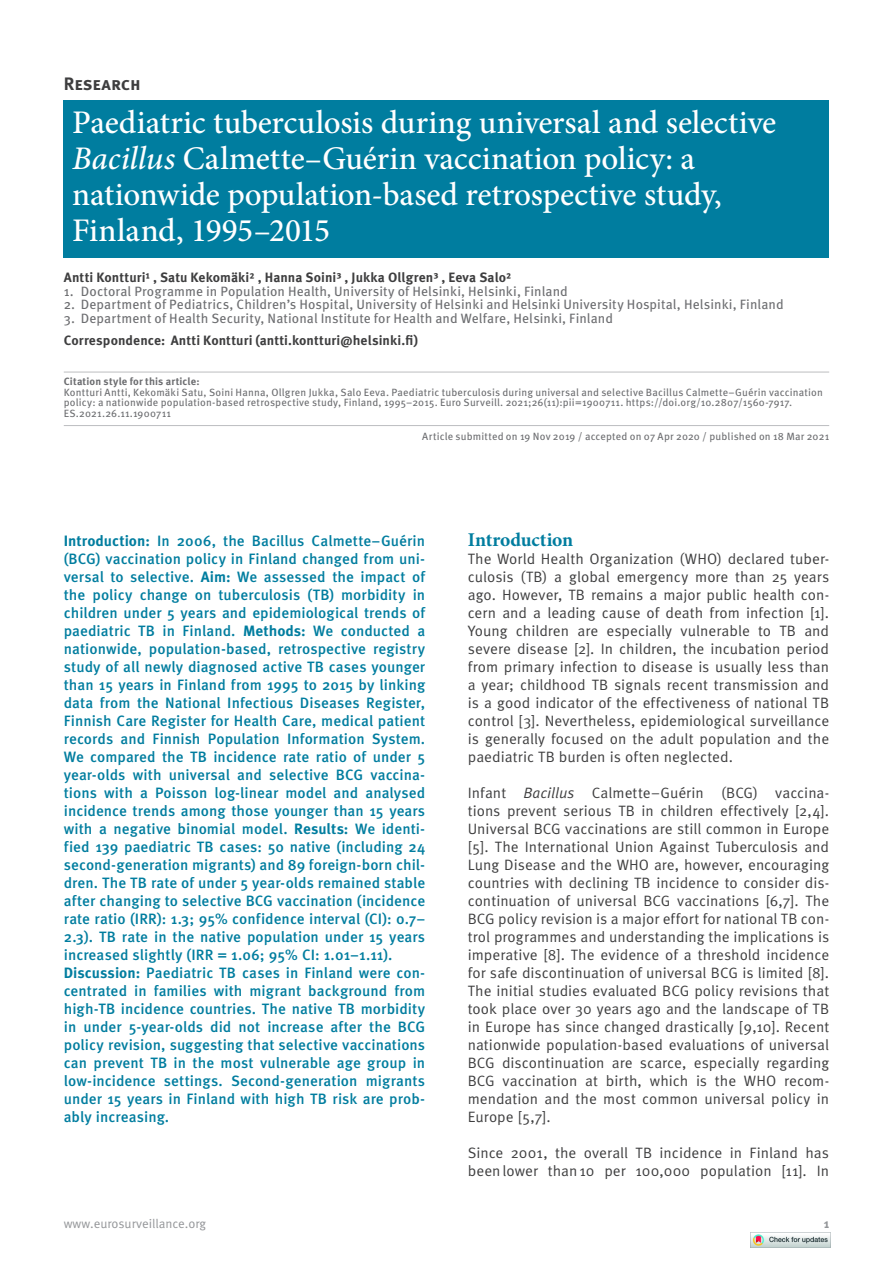
<style>
.page{position:relative;width:893px;height:1263px;background:#fff}
.page>*{position:absolute;margin:0;border:0;box-sizing:border-box;transform-origin:0 0}
.t1{font:500 33px/36px "Minion Pro";letter-spacing:-.005em;color:#fff}
.t2{font:700 19.5px "Minion Pro";letter-spacing:-.005em;color:#007d9f}
.t3{font:700 18px "Meta Pro";letter-spacing:-.005em;color:#3e3e3f}
.t4{font:500 15px/18px "Meta Pro";letter-spacing:.005em;color:#007d9f}
.t5{font:15px/18px "Meta Pro";color:#3e3e3f;text-align:justify}
.t6{font:13.5px "Meta Pro";letter-spacing:.01em;color:#6c6d70}
.t7{font:700 13.5px "Meta Pro";letter-spacing:.005em;color:#3e3e3f}
.t8{font:12.75px "Meta Pro";color:#939598}
.t9{font:700 12.75px "Meta Pro";color:#939598}
.t10{font:10.5px/10.5px "Meta Pro";letter-spacing:.015em;color:#6c6d70}
.t11{font:700 10.5px "Meta Pro";letter-spacing:.015em;color:#6c6d70}
.s1{font-style:italic}
.s2{font-weight:700}
</style>
<div class="page">
<hr style="left:64px;top:372px;width:765px;height:1px;background:#bcbdc0">
<hr style="left:64px;top:425px;width:765px;height:1px;background:#bcbdc0">
<div style="left:64px;top:100px;width:765px;height:158px;background:#007d9f"></div>
<img style="left:750px;top:1232px;width:80px;height:16px">
<p class="t3" style="left:64px;top:72px;width:79px">Research</p>
<h1 class="t1" style="left:72px;top:104px;width:706px">Paediatric tuberculosis during universal and selective <span class="s1">Bacillus</span> Calmette–Guérin vaccination policy: a nationwide population-based retrospective study, Finland, 1995–2015</h1>
<p class="t7" style="left:64px;top:269px;width:449px">Antti Kontturi¹ , Satu Kekomäki² , Hanna Soini³ , Jukka Ollgren³ , Eeva Salo²</p>
<p class="t6" style="left:64px;top:283px;width:506px">1. Doctoral Programme in Population Health, University of Helsinki, Helsinki, Finland</p>
<p class="t6" style="left:64px;top:296px;width:721px">2. Department of Pediatrics, Children’s Hospital, University of Helsinki and Helsinki University Hospital, Helsinki, Finland</p>
<p class="t6" style="left:64px;top:310px;width:551px">3. Department of Health Security, National Institute for Health and Welfare, Helsinki, Finland</p>
<p class="t7" style="left:64px;top:332px;width:356px">Correspondence: Antti Kontturi (antti.kontturi@helsinki.fi)</p>
<p class="t11" style="left:64px;top:375px;width:137px">Citation style for this article:</p>
<p class="t10" style="left:64px;top:387px;width:761px">Kontturi Antti, Kekomäki Satu, Soini Hanna, Ollgren Jukka, Salo Eeva. Paediatric tuberculosis during universal and selective Bacillus Calmette–Guérin vaccination policy: a nationwide population-based retrospective study, Finland, 1995–2015. Euro Surveill. 2021;26(11):pii=1900711. https://doi.org/10.2807/1560-7917.<br>ES.2021.26.11.1900711</p>
<p class="t10" style="left:422px;top:431px;width:408px">Article submitted on 19 Nov 2019 / accepted on 07 Apr 2020 / published on 18 Mar 2021</p>
<p class="t4" style="left:64px;top:532px;width:363px"><span class="s2">Introduction:</span> In 2006, the Bacillus Calmette–Guérin (BCG) vaccination policy in Finland changed from uni&shy;versal to selective. <span class="s2">Aim:</span> We assessed the impact of the policy change on tuberculosis (TB) morbidity in children under 5 years and epidemiological trends of paediatric TB in Finland. <span class="s2">Methods:</span> We conducted a nationwide, population-based, retrospective registry study of all newly diagnosed active TB cases younger than 15 years in Finland from 1995 to 2015 by linking data from the National Infectious Diseases Register, Finnish Care Register for Health Care, medical patient records and Finnish Population Information System.<br>We compared the TB incidence rate ratio of under 5 year-olds with universal and selective BCG vaccina&shy;tions with a Poisson log-linear model and analysed incidence trends among those younger than 15 years with a negative binomial model. <span class="s2">Results:</span> We identi&shy;fied 139 paediatric TB cases: 50 native (including 24 second-generation migrants) and 89 foreign-born chil&shy;dren. The TB rate of under 5 year-olds remained stable after changing to selective BCG vaccination (incidence rate ratio (IRR): 1.3; 95% confidence interval (CI): 0.7– 2.3). TB rate in the native population under 15 years increased slightly (IRR = 1.06; 95% CI: 1.01–1.11).<br><span class="s2">Discussion:</span> Paediatric TB cases in Finland were con&shy;centrated in families with migrant background from high-TB incidence countries. The native TB morbidity in under 5-year-olds did not increase after the BCG policy revision, suggesting that selective vaccinations can prevent TB in the most vulnerable age group in low-incidence settings. Second-generation migrants under 15 years in Finland with high TB risk are prob&shy;ably increasing.</p>
<h2 class="t2" style="left:468px;top:526px;width:107px">Introduction</h2>
<p class="t5" style="left:468px;top:550px;width:363px">The World Health Organization (WHO) declared tuber&shy;culosis (TB) a global emergency more than 25 years ago. However, TB remains a major public health con&shy;cern and a leading cause of death from infection [1].<br>Young children are especially vulnerable to TB and severe disease [2]. In children, the incubation period from primary infection to disease is usually less than a year; childhood TB signals recent transmission and is a good indicator of the effectiveness of national TB control [3]. Nevertheless, epidemiological surveillance is generally focused on the adult population and the paediatric TB burden is often neglected.</p>
<p class="t5" style="left:468px;top:784px;width:363px">Infant <span class="s1">Bacillus</span> Calmette–Guérin (BCG) vaccina&shy;tions prevent serious TB in children effectively [2,4].<br>Universal BCG vaccinations are still common in Europe [5]. The International Union Against Tuberculosis and Lung Disease and the WHO are, however, encouraging countries with declining TB incidence to consider dis&shy;continuation of universal BCG vaccinations [6,7]. The BCG policy revision is a major effort for national TB con&shy;trol programmes and understanding the implications is imperative [8]. The evidence of a threshold incidence for safe discontinuation of universal BCG is limited [8].<br>The initial studies evaluated BCG policy revisions that took place over 30 years ago and the landscape of TB in Europe has since changed drastically [9,10]. Recent nationwide population-based evaluations of universal BCG discontinuation are scarce, especially regarding BCG vaccination at birth, which is the WHO recom&shy;mendation and the most common universal policy in Europe [5,7].</p>
<p class="t5" style="left:468px;top:1144px;width:363px">Since 2001, the overall TB incidence in Finland has beenlower than10 per 100,000 population [11]. In</p>
<p class="t8" style="left:64px;top:1215px;width:144px">www.eurosurveillance.org</p>
<p class="t9" style="left:824px;top:1215px;width:7px">1</p>
</div>
